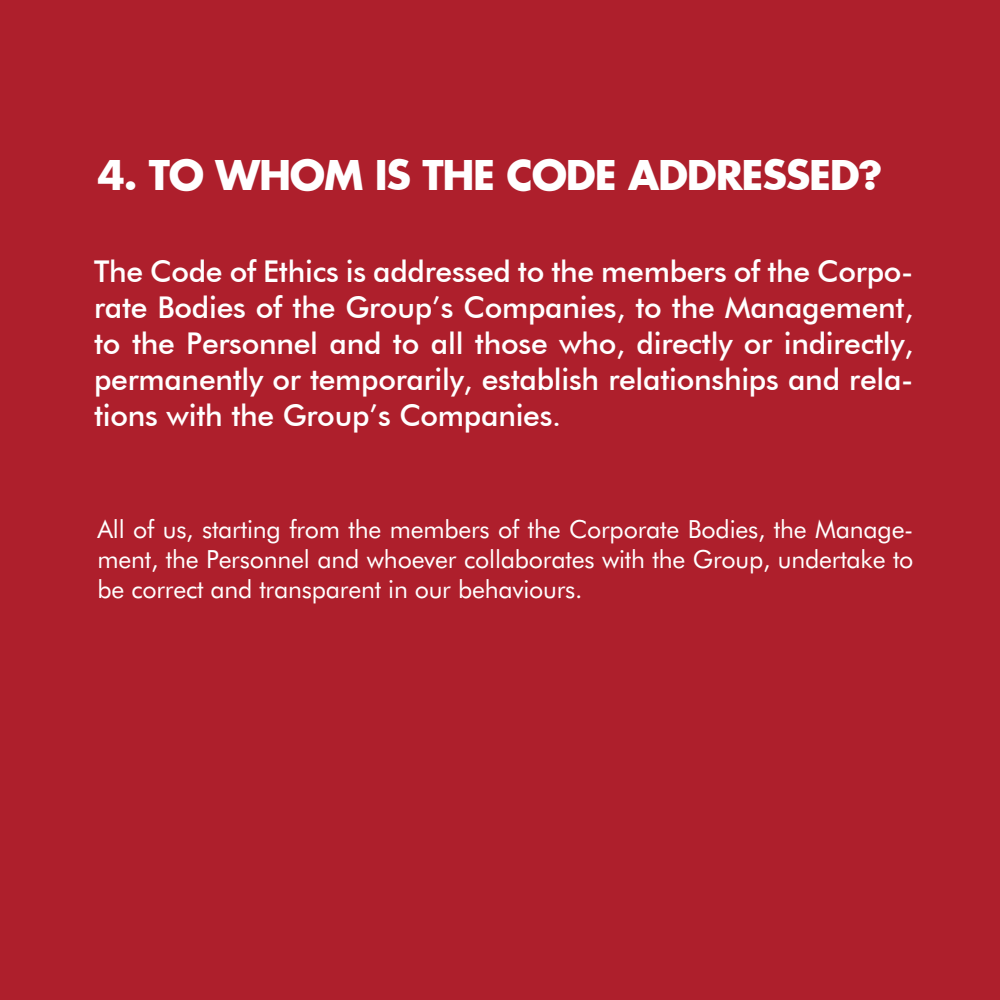
<style>
.page{position:relative;width:1000px;height:1000px;background:#ae1f2c}
.page>*{position:absolute;margin:0;border:0;box-sizing:border-box;transform-origin:0 0}
.t1{font:700 40px "Futura";letter-spacing:-.03em;color:#fff}
.t2{font:500 30px/36px "Futura BT";letter-spacing:-.01em;color:#fff;text-align:justify}
.t3{font:25px/30px "Futura BT";letter-spacing:-.01em;color:#fff;text-align:justify}
</style>
<div class="page">
<h1 class="t1" style="left:98px;top:147px;width:786px">4. TO WHOM IS THE CODE ADDRESSED?</h1>
<p class="t2" style="left:94px;top:253px;width:821px">The Code of Ethics is addressed to the members of the Corpo&shy;rate Bodies of the Group’s Companies, to the Management, to the Personnel and to all those who, directly or indirectly, permanently or temporarily, establish relationships and rela&shy;tions with the Group’s Companies.</p>
<p class="t3" style="left:98px;top:514px;width:818px">All of us, starting from the members of the Corporate Bodies, the Manage&shy;ment, the Personnel and whoever collaborates with the Group, undertake to be correct and transparent in our behaviours.</p>
</div>
